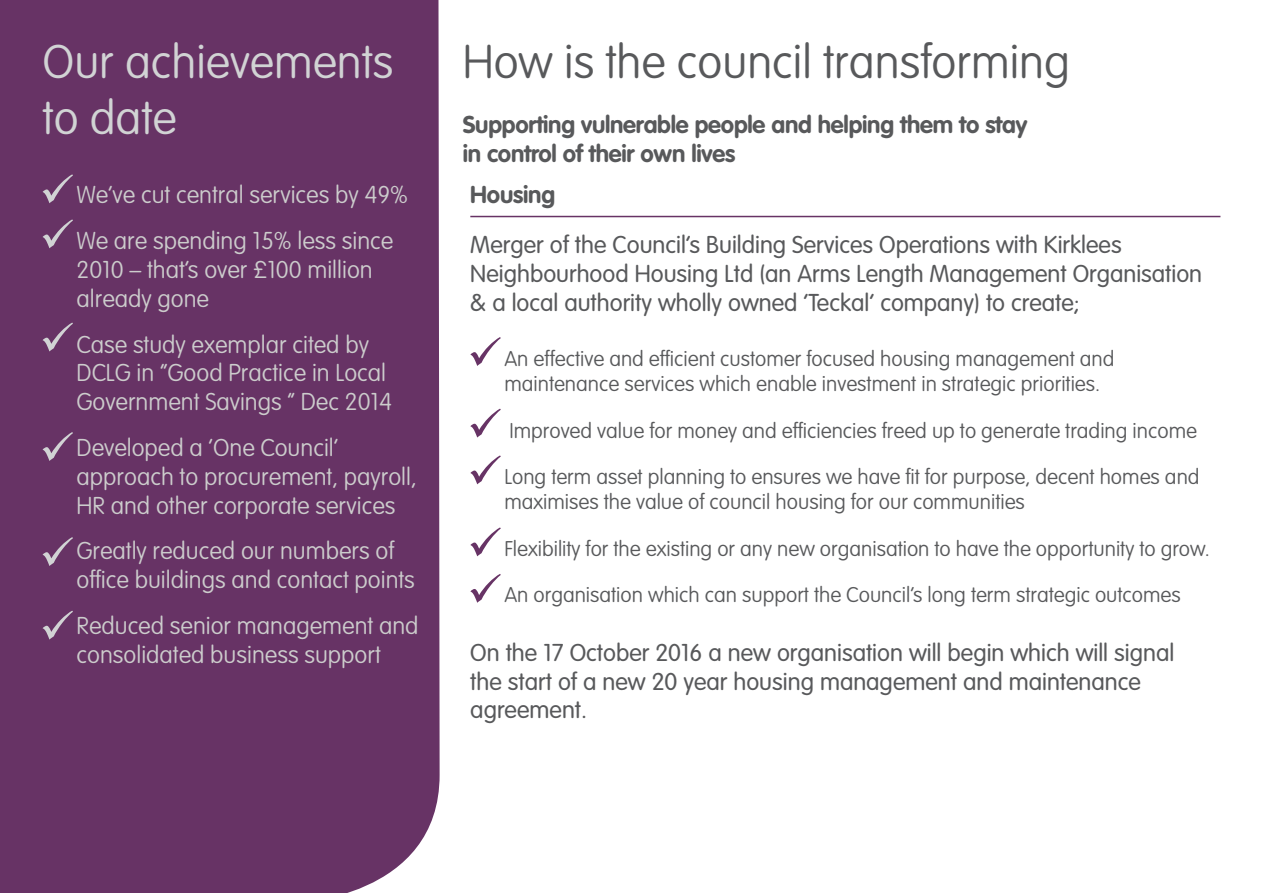
<style>
.page{position:relative;width:1263px;height:893px;background:#fff}
.page>*{position:absolute;margin:0;border:0;box-sizing:border-box;transform-origin:0 0}
.t1{font:100 46.5px "VAG Rounded LT";color:#58595b}
.t2{font:100 46.5px/55.8px "VAG Rounded LT";color:#d1d3d4}
.t3{font:100 24px/28.8px "VAG Rounded LT";color:#ccc}
.t4{font:300 24px/28.8px "VAG Rounded LT";color:#58595b}
.t5{font:700 24px/28.8px "VAG Rounded LT";letter-spacing:-.01em;color:#58595b}
.t6{font:100 21px/25.2px "VAG Rounded LT";color:#58595b}
</style>
<div class="page">
<div style="left:0;top:0;width:440px;height:893px;background:#673365"></div>
<svg style="left:43px;top:174px;width:30px;height:29px"></svg>
<svg style="left:43px;top:219px;width:30px;height:29px"></svg>
<svg style="left:43px;top:323px;width:30px;height:28px"></svg>
<hr style="left:470px;top:216px;width:750px;height:1px;background:#673365">
<svg style="left:470px;top:337px;width:31px;height:29px"></svg>
<svg style="left:470px;top:409px;width:31px;height:29px"></svg>
<svg style="left:470px;top:455px;width:31px;height:29px"></svg>
<svg style="left:470px;top:527px;width:31px;height:29px"></svg>
<svg style="left:470px;top:574px;width:31px;height:29px"></svg>
<svg style="left:43px;top:432px;width:30px;height:29px"></svg>
<svg style="left:43px;top:537px;width:30px;height:29px"></svg>
<svg style="left:43px;top:611px;width:30px;height:29px"></svg>
<h1 class="t2" style="left:43px;top:35px;width:353px">Our achievements to date</h1>
<p class="t3" style="left:77px;top:173px;width:333px;line-height:45.8px">We’ve cut central services by 49%<br>We are spending 15% less since</p>
<p class="t3" style="left:77px;top:256px;width:298px">2010 – that’s over £100 million already gone</p>
<p class="t3" style="left:77px;top:330px;width:317px">Case study exemplar cited by<br>DCLG in “Good Practice in Local<br>Government Savings “ Dec 2014</p>
<p class="t3" style="left:77px;top:434px;width:342px">Developed a ‘One Council’ approach to procurement, payroll,<br>HR and other corporate services</p>
<p class="t3" style="left:77px;top:537px;width:340px">Greatly reduced our numbers of office buildings and contact points</p>
<p class="t3" style="left:77px;top:612px;width:344px">Reduced senior management and consolidated business support</p>
<h1 class="t1" style="left:463px;top:35px;width:609px">How is the council transforming</h1>
<p class="t5" style="left:463px;top:111px;width:566px">Supporting vulnerable people and helping them to stay in control of their own lives</p>
<p class="t5" style="left:470px;top:181px;width:86px">Housing</p>
<p class="t4" style="left:470px;top:231px;width:733px">Merger of the Council’s Building Services Operations with Kirklees<br>Neighbourhood Housing Ltd (an Arms Length Management Organisation &amp; a local authority wholly owned ‘Teckal’ company) to create;</p>
<p class="t6" style="left:504px;top:347px;width:612px">An effective and efficient customer focused housing management and maintenance services which enable investment in strategic priorities.</p>
<p class="t6" style="left:509px;top:418px;width:689px">Improved value for money and efficiencies freed up to generate trading income</p>
<p class="t6" style="left:504px;top:465px;width:697px">Long term asset planning to ensures we have fit for purpose, decent homes and maximises the value of council housing for our communities</p>
<p class="t6" style="left:504px;top:536px;width:707px">Flexibility for the existing or any new organisation to have the opportunity to grow.</p>
<p class="t6" style="left:504px;top:583px;width:678px">An organisation which can support the Council’s long term strategic outcomes</p>
<p class="t4" style="left:470px;top:639px;width:705px">On the 17 October 2016 a new organisation will begin which will signal the start of a new 20 year housing management and maintenance agreement.</p>
</div>
